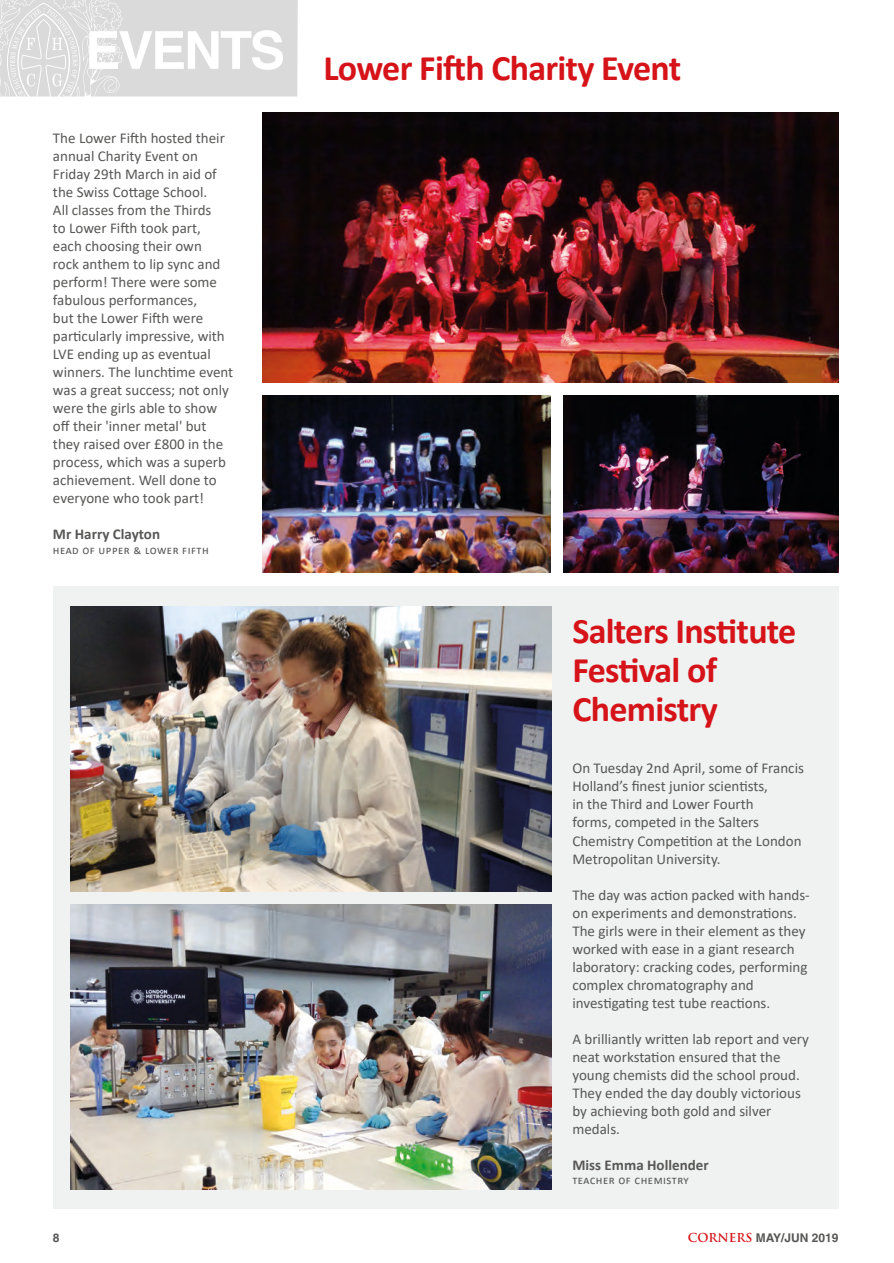
<style>
.page{position:relative;width:894px;height:1263px;background:#fff}
.page>*{position:absolute;margin:0;border:0;box-sizing:border-box;transform-origin:0 0}
.t1{font:700 52.5px "Helvetica";letter-spacing:-.04em;color:#fff}
.t2{font:700 36px/39px "Calibri";letter-spacing:-.02em;color:#d51318}
.t3{font:15px/18px "Calibri";color:#575756}
.t4{font:700 15px "Calibri";color:#575756}
.t5{font:12px "Calibri";letter-spacing:.04em;color:#575756}
.t6{font:700 12px "Helvetica";color:#575756}
.s1{font-family:"Trajan Pro";color:#d51318}
</style>
<div class="page">
<div style="left:53px;top:586px;width:785px;height:622px;background:#f0f1f1"></div>
<img style="left:263px;top:113px;width:575px;height:270px">
<img style="left:263px;top:395px;width:287px;height:178px">
<img style="left:563px;top:395px;width:275px;height:178px">
<img style="left:70px;top:606px;width:481px;height:285px">
<img style="left:70px;top:904px;width:481px;height:285px">
<svg style="left:0;top:0;width:298px;height:96px;background:#dcdcdc"></svg>
<h1 class="t1" style="left:85px;top:18px;width:201px">EVENTS</h1>
<p class="t3" style="left:53px;top:129px;width:182px">The Lower Fifth hosted their annual Charity Event on<br>Friday 29th March in aid of the Swiss Cottage School.<br>All classes from the Thirds<br>to Lower Fifth took part, each choosing their own<br>rock anthem to lip sync and perform! There were some fabulous performances,<br>but the Lower Fifth were particularly impressive, with<br>LVE ending up as eventual winners. The lunchtime event was a great success; not only were the girls able to show off their 'inner metal' but they raised over £800 in the process, which was a superb achievement. Well done to everyone who took part!</p>
<p class="t4" style="left:53px;top:523px;width:109px">Mr Harry Clayton</p>
<p class="t5" style="left:53px;top:541px;width:157px">head of upper &amp; lower fifth</p>
<h2 class="t2" style="left:323px;top:48px;width:359px">Lower Fifth Charity Event</h2>
<h2 class="t2" style="left:572px;top:611px;width:225px">Salters Institute<br>Festival of<br>Chemistry</h2>
<p class="t3" style="left:572px;top:759px;width:233px">On Tuesday 2nd April, some of Francis<br>Holland’s finest junior scientists,<br>in the Third and Lower Fourth<br>forms, competed in the Salters<br>Chemistry Competition at the London<br>Metropolitan University.</p>
<p class="t3" style="left:572px;top:885px;width:239px">The day was action packed with hands&shy;on experiments and demonstrations.<br>The girls were in their element as they worked with ease in a giant research laboratory: cracking codes, performing complex chromatography and investigating test tube reactions.</p>
<p class="t3" style="left:572px;top:1029px;width:238px">A brilliantly written lab report and very neat workstation ensured that the young chemists did the school proud.<br>They ended the day doubly victorious by achieving both gold and silver medals.</p>
<p class="t4" style="left:572px;top:1153px;width:138px">Miss Emma Hollender</p>
<p class="t5" style="left:572px;top:1171px;width:118px">teacher of chemistry</p>
<p class="t6" style="left:53px;top:1229px;width:8px">8</p>
<p class="t6" style="left:687px;top:1229px;width:152px"><span class="s1">CORNERS</span> MAY/JUN 2019</p>
</div>
